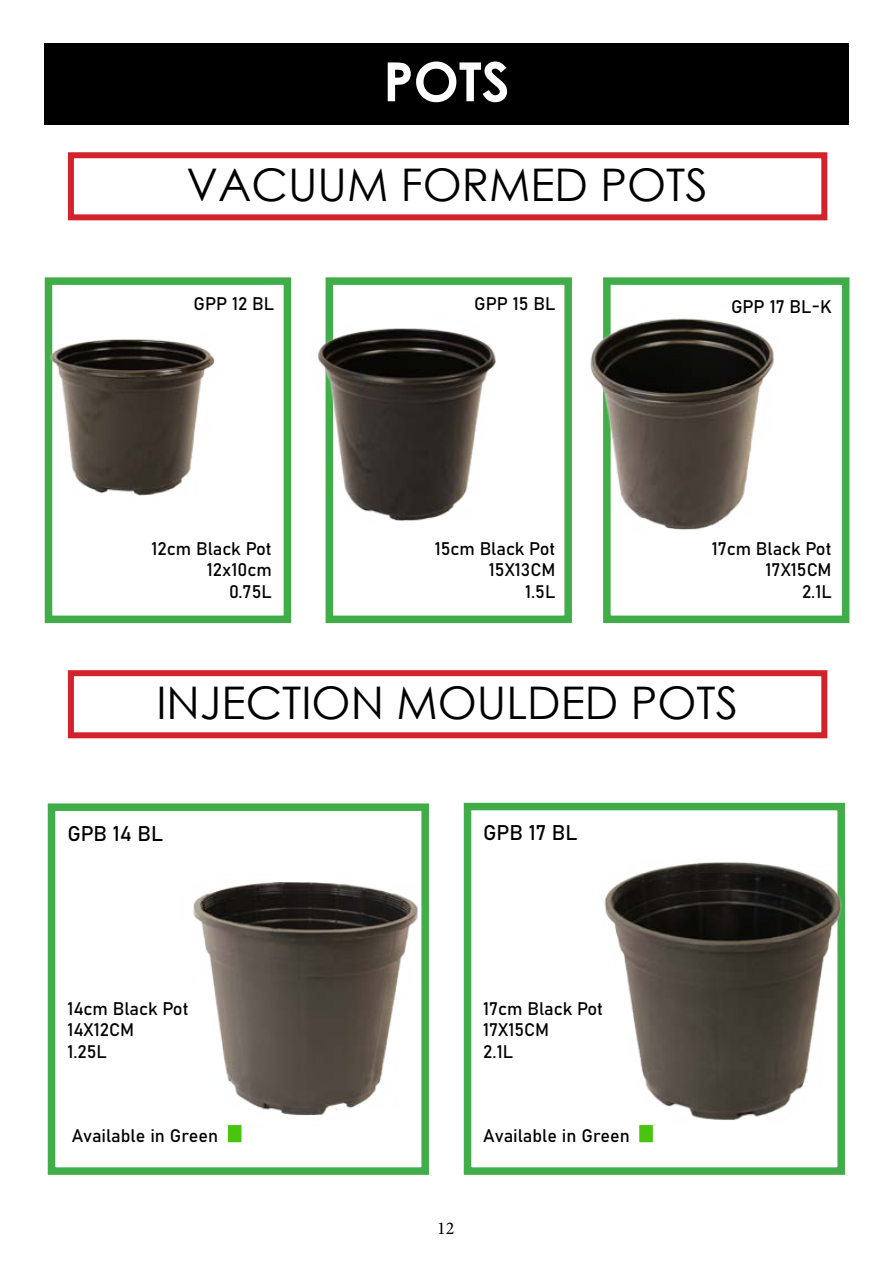
<style>
.page{position:relative;width:893px;height:1263px;background:#fff}
.page>*{position:absolute;margin:0;border:0;box-sizing:border-box;transform-origin:0 0}
.t1{font:700 54px "Century Gothic";color:#fff}
.t2{font:45px "Century Gothic";color:#000}
.t3{font:21px "Bahnschrift";letter-spacing:-.005em;color:#000}
.t4{font:18px/21.6px "Bahnschrift";color:#000;text-align:right}
.t5{font:18px "Minion Pro";color:#000}
</style>
<div class="page">
<div style="left:44px;top:44px;width:805px;height:80px;background:#000"></div>
<div style="left:45px;top:277px;width:246px;height:346px;border:8px solid #41ad49"></div>
<div style="left:326px;top:277px;width:246px;height:346px;border:8px solid #41ad49"></div>
<div style="left:603px;top:277px;width:246px;height:346px;border:8px solid #41ad49"></div>
<div style="left:48px;top:803px;width:381px;height:372px;border:8px solid #41ad49"></div>
<div style="left:464px;top:803px;width:381px;height:372px;border:8px solid #41ad49"></div>
<img style="left:44px;top:299px;width:171px;height:225px">
<img style="left:590px;top:289px;width:184px;height:245px">
<img style="left:317px;top:317px;width:179px;height:207px">
<img style="left:193px;top:858px;width:236px;height:271px">
<img style="left:604px;top:857px;width:241px;height:271px">
<div style="left:68px;top:152px;width:759px;height:68px;border:6px solid #d2232a"></div>
<div style="left:68px;top:670px;width:759px;height:68px;border:6px solid #d2232a"></div>
<div style="left:226px;top:1123px;width:17px;height:21px;background:#49c510;border:2px solid #fff"></div>
<div style="left:638px;top:1123px;width:16px;height:21px;background:#49c510;border:2px solid #fff"></div>
<h1 class="t1" style="left:383px;top:41px;width:128px">POTS</h1>
<h2 class="t2" style="left:187px;top:153px;width:523px">VACUUM FORMED POTS</h2>
<p class="t4" style="left:194px;top:291px;width:82px">GPP 12 BL</p>
<p class="t4" style="left:474px;top:291px;width:83px">GPP 15 BL</p>
<p class="t4" style="left:731px;top:294px;width:102px">GPP 17 BL-K</p>
<p class="t4" style="left:152px;top:536px;width:122px">12cm Black Pot<br>12x10cm<br>0.75L</p>
<p class="t4" style="left:435px;top:536px;width:122px">15cm Black Pot<br>15X13CM<br>1.5L</p>
<p class="t4" style="left:712px;top:536px;width:121px">17cm Black Pot<br>17X15CM<br>2.1L</p>
<h2 class="t2" style="left:156px;top:671px;width:583px">INJECTION MOULDED POTS</h2>
<p class="t3" style="left:67px;top:818px;width:97px">GPB 14 BL</p>
<p class="t3" style="left:483px;top:817px;width:96px">GPB 17 BL</p>
<p class="t4" style="left:67px;top:996px;width:123px;text-align:left">14cm Black Pot<br>14X12CM<br>1.25L</p>
<p class="t4" style="left:483px;top:996px;width:121px;text-align:left">17cm Black Pot<br>17X15CM<br>2.1L</p>
<p class="t4" style="left:72px;top:1124px;width:148px">Available in Green</p>
<p class="t4" style="left:483px;top:1124px;width:148px">Available in Green</p>
<p class="t5" style="left:437px;top:1217px;width:19px">12</p>
</div>
